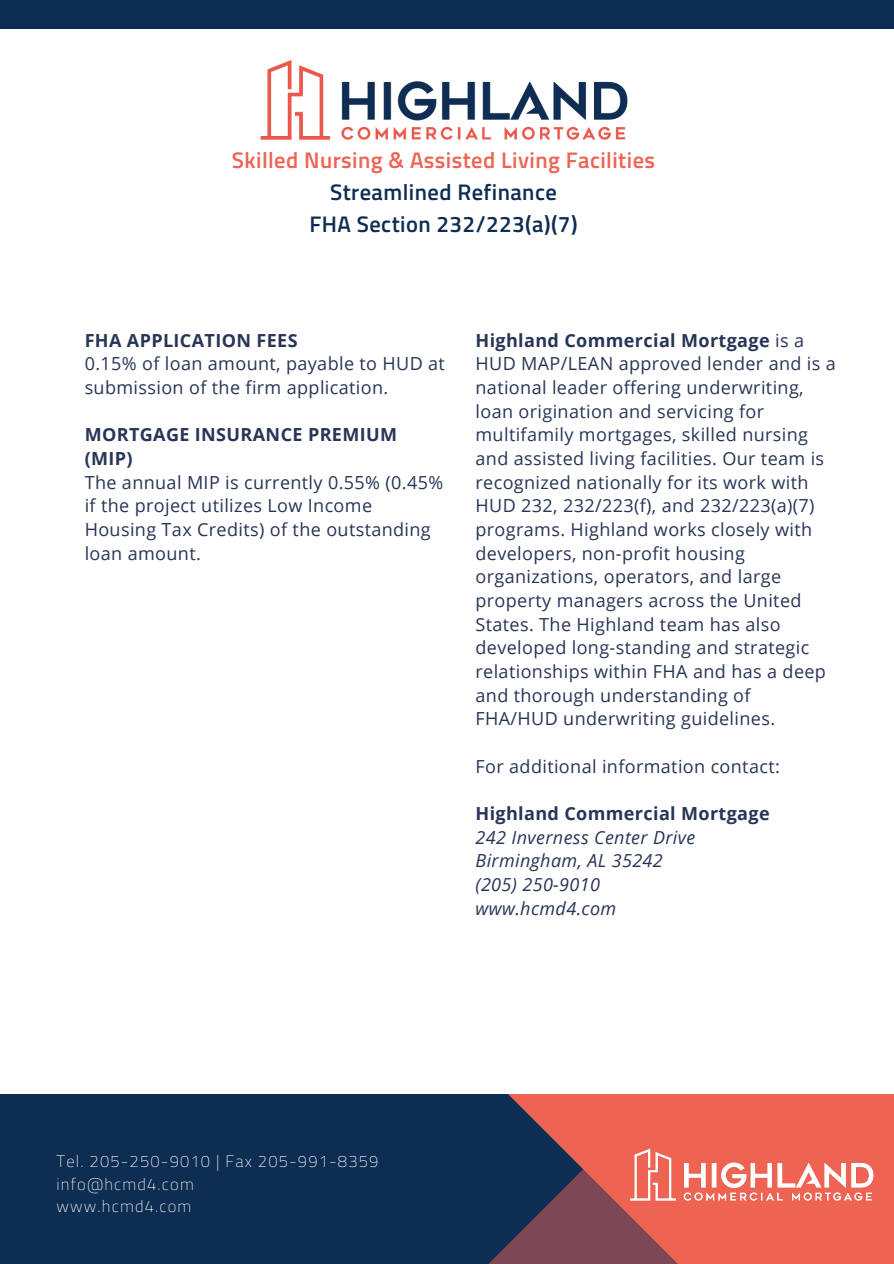
<style>
.page{position:relative;width:894px;height:1264px;background:#fff}
.page>*{position:absolute;margin:0;border:0;box-sizing:border-box;transform-origin:0 0}
.t1{font:600 22.5px "Titillium Web";letter-spacing:.02em;color:#0e2d52}
.t2{font:600 22.5px "Titillium Web";letter-spacing:.02em;color:#ee6352}
.t3{font:18px/23.7px "Open Sans";letter-spacing:.02em;color:#283556}
.t4{font:700 18px/23.7px "Open Sans";letter-spacing:.02em;color:#283556}
.t5{font:italic 18px "Open Sans";letter-spacing:.02em;color:#283556}
.t6{font:100 16.5px "Titillium Web";letter-spacing:.07em;color:#fff}
.s1{font-weight:700}
</style>
<div class="page">
<div style="left:0;top:0;width:893px;height:1263px;background:#0e2d52"></div>
<svg style="left:475px;top:1093px;width:418px;height:170px;fill:#ee6352"></svg>
<div style="left:0;top:29px;width:893px;height:1064px;background:#fff"></div>
<img style="left:260px;top:59px;width:368px;height:81px">
<img style="left:616px;top:1140px;width:269px;height:75px">
<p class="t2" style="left:232px;top:143px;width:424px">Skilled Nursing &amp; Assisted Living Facilities</p>
<p class="t1" style="left:330px;top:174px;width:228px">Streamlined Refinance</p>
<p class="t1" style="left:309px;top:206px;width:269px">FHA Section 232/223(a)(7)</p>
<p class="t4" style="left:85px;top:328px;width:214px">FHA APPLICATION FEES</p>
<p class="t3" style="left:85px;top:351px;width:362px">0.15% of loan amount, payable to HUD at submission of the firm application.</p>
<p class="t4" style="left:85px;top:422px;width:314px">MORTGAGE INSURANCE PREMIUM (MIP)</p>
<p class="t3" style="left:85px;top:470px;width:360px">The annual MIP is currently 0.55% (0.45% if the project utilizes Low Income<br>Housing Tax Credits) of the outstanding loan amount.</p>
<p class="t3" style="left:475px;top:328px;width:362px"><span class="s1">Highland Commercial Mortgage</span> is a HUD MAP/LEAN approved lender and is a national leader offering underwriting, loan origination and servicing for multifamily mortgages, skilled nursing and assisted living facilities. Our team is recognized nationally for its work with HUD 232, 232/223(f), and 232/223(a)(7) programs. Highland works closely with developers, non-profit housing organizations, operators, and large property managers across the United States. The Highland team has also developed long-standing and strategic relationships within FHA and has a deep and thorough understanding of FHA/HUD underwriting guidelines.</p>
<p class="t3" style="left:475px;top:753px;width:306px">For additional information contact:</p>
<p class="t4" style="left:475px;top:801px;width:295px">Highland Commercial Mortgage</p>
<p class="t5" style="left:475px;top:824px;width:221px">242 Inverness Center Drive</p>
<p class="t5" style="left:475px;top:848px;width:189px">Birmingham, AL 35242</p>
<p class="t5" style="left:475px;top:871px;width:126px">(205) 250-9010</p>
<p class="t5" style="left:475px;top:895px;width:142px">www.hcmd4.com</p>
<p class="t6" style="left:57px;top:1148px;width:323px">Tel. 205-250-9010 | Fax 205-991-8359</p>
<p class="t6" style="left:57px;top:1171px;width:139px">info@hcmd4.com</p>
<p class="t6" style="left:57px;top:1193px;width:136px">www.hcmd4.com</p>
</div>
